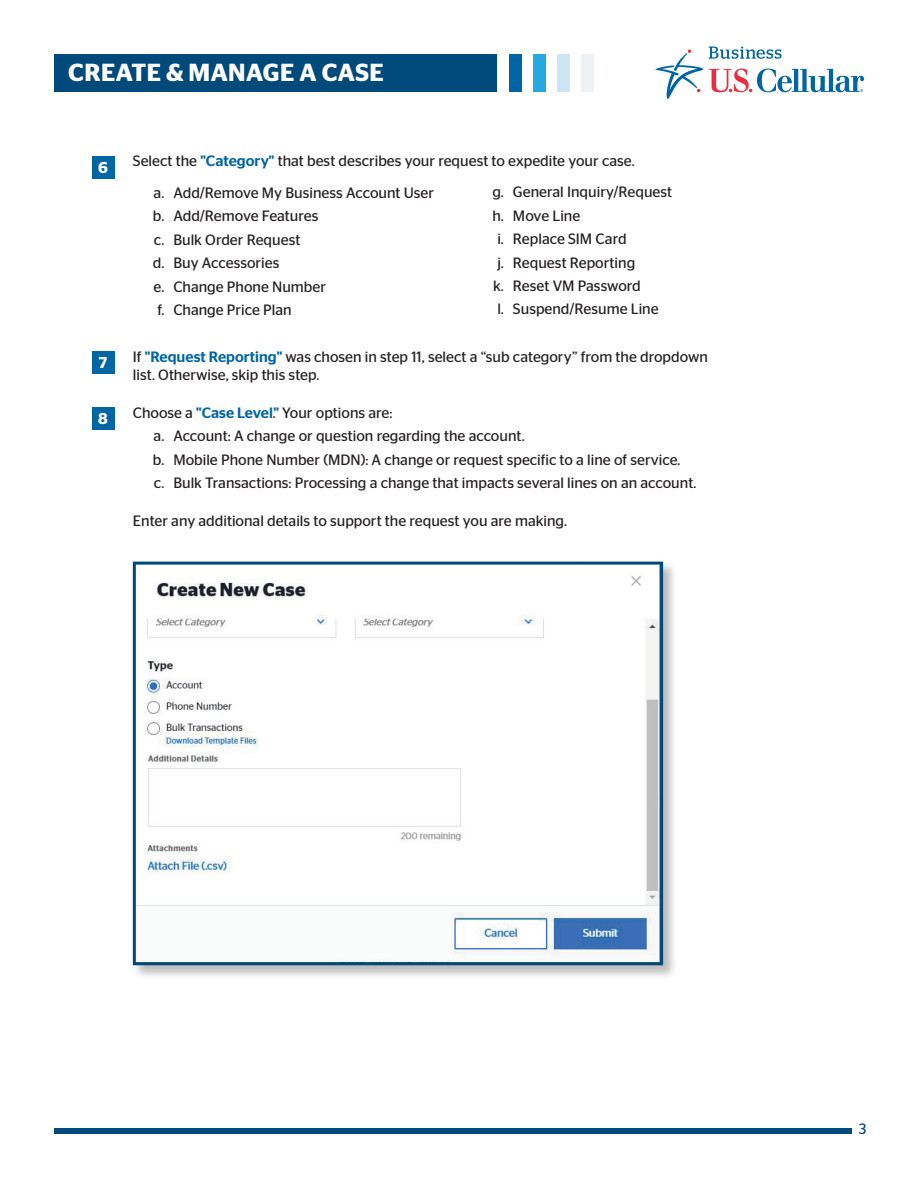
<style>
.page{position:relative;width:918px;height:1188px;background:#fff}
.page>*{position:absolute;margin:0;border:0;box-sizing:border-box;transform-origin:0 0}
.t1{font:600 24.6px "Stag Sans";letter-spacing:.02em;color:#fff}
.t2{font:600 15.75px "Stag Sans";color:#fff}
.t3{font:15px/23.4px "Stag Sans";color:#231f20}
.t4{font:15px "Stag Sans";color:#00497b}
.s1{font-weight:500;color:#0065a4}
</style>
<div class="page">
<svg style="left:655px;top:47px;width:209px;height:52px"></svg>
<div style="left:54px;top:54px;width:443px;height:38px;background:#00497b"></div>
<div style="left:509px;top:54px;width:12px;height:38px;background:#0065a4"></div>
<div style="left:557px;top:54px;width:13px;height:38px;background:#cce6f6"></div>
<div style="left:533px;top:54px;width:12px;height:38px;background:#24aae1"></div>
<div style="left:582px;top:54px;width:12px;height:38px;background:#edf1f3"></div>
<div style="left:54px;top:1129px;width:797px;height:5px;background:#00497b"></div>
<div style="left:92px;top:407px;width:22px;height:23px;background:#0065a4"></div>
<div style="left:92px;top:351px;width:22px;height:22px;background:#0065a4"></div>
<div style="left:92px;top:156px;width:22px;height:22px;background:#0065a4"></div>
<div style="left:132px;top:561px;width:546px;height:419px;background:#231f20;opacity:.3"></div>
<img style="left:137px;top:566px;width:522px;height:395px">
<div style="left:133px;top:562px;width:530px;height:403px;border:3px solid #00497b"></div>
<h1 class="t1" style="left:68px;top:58px;width:317px">CREATE &amp; MANAGE A CASE</h1>
<p class="t2" style="left:98px;top:158px;width:11px">6</p>
<p class="t3" style="left:154px;top:145px;width:483px;line-height:31.5px;text-indent:-21px">Select the <span class="s1">"Category"</span> that best describes your request to expedite your case. a. Add/Remove My Business Account User</p>
<p class="t3" style="left:153px;top:204px;width:167px">b. Add/Remove Features</p>
<p class="t3" style="left:154px;top:228px;width:148px">c. Bulk Order Request</p>
<p class="t3" style="left:153px;top:251px;width:128px">d. Buy Accessories</p>
<p class="t3" style="left:153px;top:274px;width:174px">e. Change Phone Number</p>
<p class="t3" style="left:157px;top:298px;width:136px">f. Change Price Plan</p>
<p class="t3" style="left:133px;top:347px;width:577px;line-height:18px">If <span class="s1">"Request Reporting"</span> was chosen in step 11, select a “sub category” from the dropdown list. Otherwise, skip this step.</p>
<p class="t3" style="left:153px;top:401px;width:545px;text-indent:-20px">Choose a <span class="s1">"Case Level</span>.<span class="s1">"</span> Your options are:<br>a. Account: A change or question regarding the account.<br>b. Mobile Phone Number (MDN): A change or request specific to a line of service.<br>c. Bulk Transactions: Processing a change that impacts several lines on an account.</p>
<p class="t3" style="left:133px;top:509px;width:436px">Enter any additional details to support the request you are making.</p>
<p class="t3" style="left:492px;top:180px;width:181px">g. General Inquiry/Request</p>
<p class="t3" style="left:493px;top:204px;width:89px">h. Move Line</p>
<p class="t3" style="left:497px;top:227px;width:131px">i. Replace SIM Card</p>
<p class="t3" style="left:497px;top:250px;width:139px">j. Request Reporting</p>
<p class="t3" style="left:493px;top:274px;width:149px">k. Reset VM Password</p>
<p class="t3" style="left:497px;top:297px;width:163px">l. Suspend/Resume Line</p>
<p class="t2" style="left:99px;top:353px;width:10px">7</p>
<p class="t2" style="left:98px;top:409px;width:11px">8</p>
<p class="t4" style="left:859px;top:1120px;width:9px">3</p>
</div>
